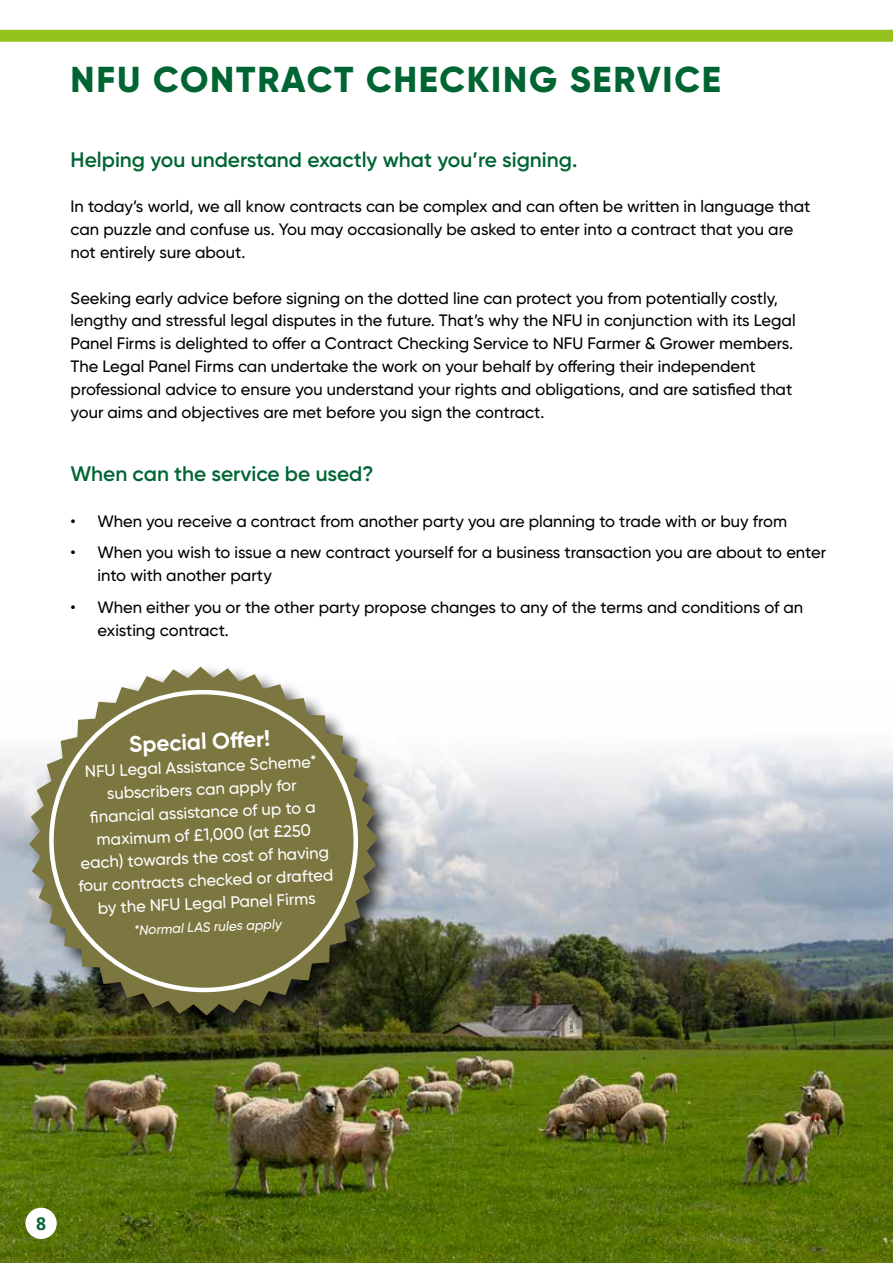
<style>
.page{position:relative;width:893px;height:1263px;background:#fff}
.page>*{position:absolute;margin:0;border:0;box-sizing:border-box;transform-origin:0 0}
.t1{font:800 36px "Gilroy";letter-spacing:.05em;color:#006533}
.t2{font:700 22.5px "Gilroy";color:#fff}
.t3{font:600 21px "Gilroy";color:#006533}
.t4{font:700 18px "Frutiger LT Std";color:#006533}
.t5{font:500 16.5px/22.8px "Gilroy";color:#000}
.t6{font:500 16.5px/22.8px "Gilroy";color:#fff;text-align:center}
.t7{font:italic 500 13.5px "Gilroy";color:#fff}
</style>
<div class="page">
<img style="left:0;top:742px;width:893px;height:521px">
<div style="left:26px;top:1208px;width:31px;height:31px;background:#fff;border-radius:50%"></div>
<div style="left:26px;top:663px;width:372px;height:373px;background:#000;opacity:.75"></div>
<svg style="left:29px;top:666px;width:349px;height:349px"></svg>
<svg style="left:42px;top:682px;width:323px;height:313px;background:#888357"></svg>
<div style="left:0;top:30px;width:893px;height:12px;background:#95c11f"></div>
<h1 class="t1" style="left:71px;top:57px;width:652px">NFU CONTRACT CHECKING SERVICE</h1>
<p class="t3" style="left:71px;top:146px;width:508px">Helping you understand exactly what you’re signing.</p>
<p class="t5" style="left:71px;top:195px;width:741px">In today’s world, we all know contracts can be complex and can often be written in language that can puzzle and confuse us. You may occasionally be asked to enter into a contract that you are not entirely sure about.</p>
<p class="t5" style="left:71px;top:286px;width:726px">Seeking early advice before signing on the dotted line can protect you from potentially costly, lengthy and stressful legal disputes in the future. That’s why the NFU in conjunction with its Legal Panel Firms is delighted to offer a Contract Checking Service to NFU Farmer &amp; Grower members.<br>The Legal Panel Firms can undertake the work on your behalf by offering their independent professional advice to ensure you understand your rights and obligations, and are satisfied that your aims and objectives are met before you sign the contract.</p>
<p class="t3" style="left:71px;top:461px;width:305px">When can the service be used?</p>
<p class="t5" style="left:71px;top:509px;width:718px">• When you receive a contract from another party you are planning to trade with or buy from</p>
<p class="t5" style="left:98px;top:541px;width:730px;text-indent:-27px">• When you wish to issue a new contract yourself for a business transaction you are about to enter into with another party</p>
<p class="t5" style="left:98px;top:596px;width:707px;text-indent:-27px">• When either you or the other party propose changes to any of the terms and conditions of an existing contract.</p>
<h2 class="t2" style="left:129px;top:731px;width:143px;rotate:-3deg">Special Off er!</h2>
<p class="t6" style="left:74px;top:759px;width:257px;rotate:-2deg">NFU Legal Assistance Scheme* subscribers can apply for<br>fi nancial assistance of up to a maximum of £1,000 (at £250 each) towards the cost of having four contracts checked or drafted by the NFU Legal Panel Firms</p>
<p class="t7" style="left:133px;top:922px;width:150px;rotate:-3deg">*Normal LAS rules apply</p>
<p class="t4" style="left:36px;top:1213px;width:12px">8</p>
</div>
